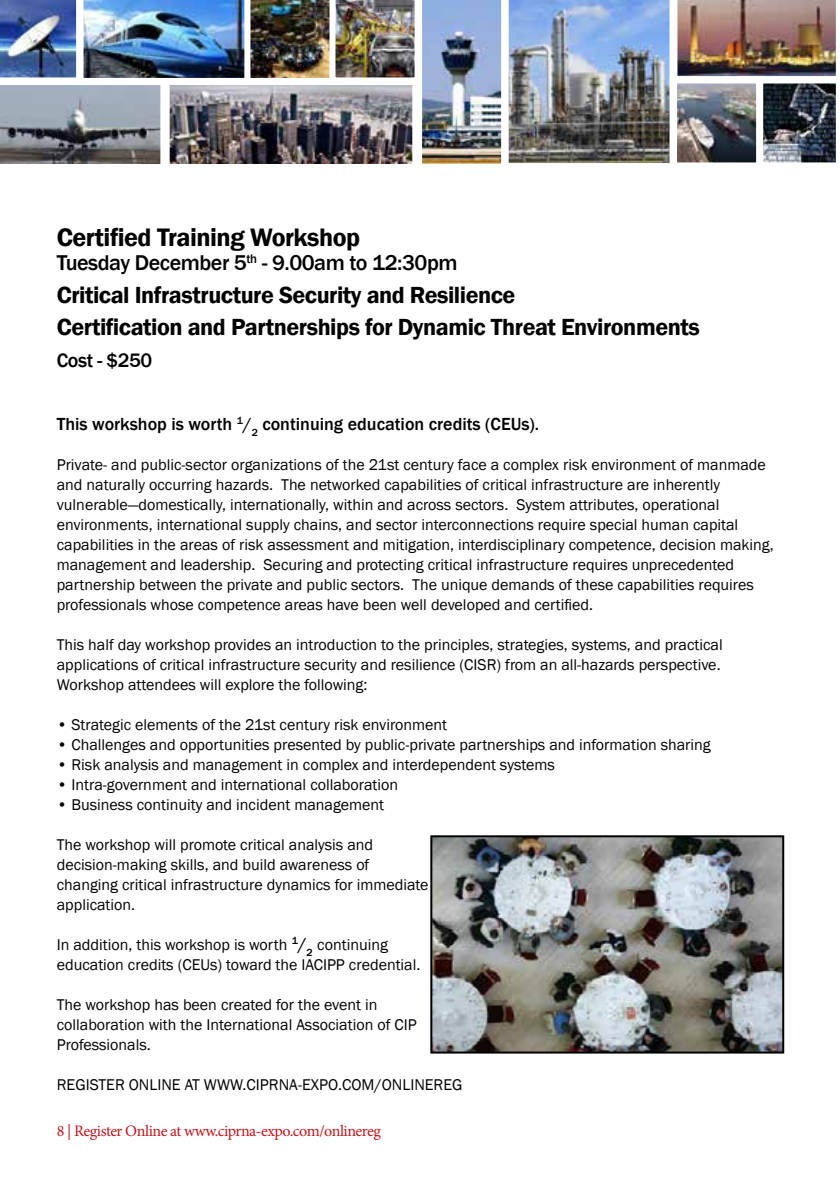
<style>
.page{position:relative;width:840px;height:1191px;background:#fff}
.page>*{position:absolute;margin:0;border:0;box-sizing:border-box;transform-origin:0 0}
.t1{font:600 26px "Franklin Gothic";letter-spacing:-.02em;color:#000}
.t2{font:600 24px/32px "Franklin Gothic";letter-spacing:-.02em;color:#000}
.t3{font:500 22px "Franklin Gothic";letter-spacing:-.02em;color:#000}
.t4{font:500 20px "Franklin Gothic";letter-spacing:-.02em;color:#000}
.t5{font:500 18px "Franklin Gothic";color:#000}
.t6{font:16px/20px "Franklin Gothic";color:#000}
.t7{font:16px "Minion Pro";letter-spacing:-.03em;color:#c4161c}
.s1{font-weight:500;font-size:18px}
</style>
<div class="page">
<img style="left:433px;top:838px;width:347px;height:212px">
<div style="left:430px;top:835px;width:353px;height:218px;border:2px solid #000"></div>
<img style="left:0;top:0;width:836px;height:164px">
<h1 class="t1" style="left:57px;top:222px;width:305px">Certified Training Workshop</h1>
<h3 class="t3" style="left:57px;top:249px;width:402px">Tuesday December 5<sup>th</sup> - 9.00am to 12:30pm</h3>
<h2 class="t2" style="left:57px;top:279px;width:644px">Critical Infrastructure Security and Resilience<br>Certification and Partnerships for Dynamic Threat Environments</h2>
<p class="t4" style="left:57px;top:347px;width:97px">Cost - $250</p>
<p class="t5" style="left:57px;top:413px;width:483px">This workshop is worth <sup>1</sup>/<sub>2</sub> continuing education credits (CEUs).</p>
<p class="t6" style="left:57px;top:455px;width:718px">Private- and public-sector organizations of the 21st century face a complex risk environment of manmade and naturally occurring hazards. The networked capabilities of critical infrastructure are inherently vulnerable—domestically, internationally, within and across sectors. System attributes, operational environments, international supply chains, and sector interconnections require special human capital capabilities in the areas of risk assessment and mitigation, interdisciplinary competence, decision making, management and leadership. Securing and protecting critical infrastructure requires unprecedented partnership between the private and public sectors. The unique demands of these capabilities requires professionals whose competence areas have been well developed and certified.</p>
<p class="t6" style="left:57px;top:635px;width:667px">This half day workshop provides an introduction to the principles, strategies, systems, and practical applications of critical infrastructure security and resilience (CISR) from an all-hazards perspective.<br>Workshop attendees will explore the following:</p>
<p class="t6" style="left:57px;top:715px;width:391px">• Strategic elements of the 21st century risk environment</p>
<p class="t6" style="left:57px;top:735px;width:655px">• Challenges and opportunities presented by public-private partnerships and information sharing</p>
<p class="t6" style="left:57px;top:755px;width:499px">• Risk analysis and management in complex and interdependent systems</p>
<p class="t6" style="left:57px;top:775px;width:343px">• Intra-government and international collaboration</p>
<p class="t6" style="left:57px;top:795px;width:329px">• Business continuity and incident management</p>
<p class="t6" style="left:57px;top:835px;width:373px">The workshop will promote critical analysis and decision-making skills, and build awareness of changing critical infrastructure dynamics for immediate application.</p>
<p class="t6" style="left:57px;top:935px;width:365px">In addition, this workshop is worth <sup>1</sup><span class="s1">/</span><sub>2</sub> continuing education credits (CEUs) toward the IACIPP credential.</p>
<p class="t6" style="left:57px;top:995px;width:361px">The workshop has been created for the event in collaboration with the International Association of CIP<br>Professionals.</p>
<p class="t6" style="left:57px;top:1075px;width:407px">REGISTER ONLINE AT WWW.CIPRNA-EXPO.COM/ONLINEREG</p>
<p class="t7" style="left:57px;top:1120px;width:325px">8 | Register Online at www.ciprna-expo.com/onlinereg</p>
</div>
